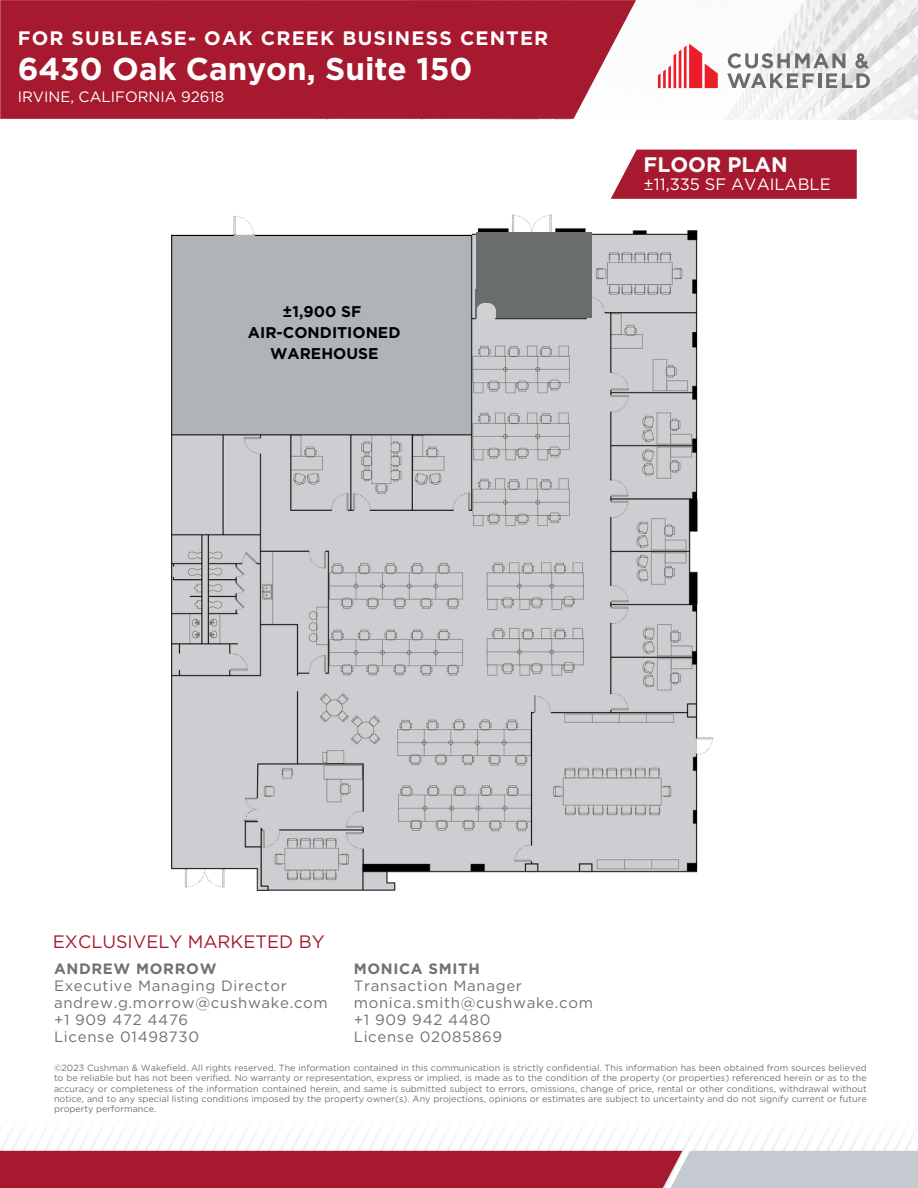
<style>
.page{position:relative;width:918px;height:1188px;background:#fff}
.page>*{position:absolute;margin:0;border:0;box-sizing:border-box;transform-origin:0 0}
.t1{font:700 31.5px "Gotham";color:#fff}
.t2{font:700 21px "Gotham";color:#fff}
.t3{font:700 19.5px "Gotham";letter-spacing:.06em;color:#fff}
.t4{font:18px "Gotham";color:#a6192e}
.t5{font:16.5px "Gotham";color:#fff}
.t6{font:700 15.6px/21.1px "Gotham";color:#000;text-align:center}
.t7{font:15px/16.8px "Gotham";letter-spacing:.045em;color:#707271}
.t8{font:15px "Gotham";color:#fff}
.t9{font:9px/10.2px "Gotham";letter-spacing:.005em;color:#707272;text-align:justify}
.s1{font-weight:700}
</style>
<div class="page">
<img style="left:0;top:1131px;width:918px;height:20px">
<svg style="left:0;top:1151px;width:918px;height:37px;background:#ae4859"></svg>
<img style="left:657px;top:0;width:261px;height:119px">
<svg style="left:0;top:0;width:636px;height:119px;background:#aa2438"></svg>
<svg style="left:658px;top:44px;width:60px;height:44px"></svg>
<svg style="left:727px;top:53px;width:143px;height:35px"></svg>
<div style="left:627px;top:150px;width:230px;height:49px;background:#a6192e"></div>
<img style="left:171px;top:167px;width:575px;height:723px">
<div style="left:476px;top:232px;width:116px;height:77px;background:#6a6d6d"></div>
<div style="left:496px;top:251px;width:96px;height:67px;background:#6a6d6d"></div>
<div style="left:476px;top:289px;width:5px;height:29px;background:#6a6d6d"></div>
<svg style="left:477px;top:303px;width:19px;height:17px"></svg>
<hr style="left:255px;top:235px;width:217px;height:1px;background:#000">
<hr style="left:172px;top:235px;width:62px;height:1px;background:#000">
<p class="t3" style="left:18px;top:26px;width:532px">FOR SUBLEASE- OAK CREEK BUSINESS CENTER</p>
<p class="t1" style="left:18px;top:50px;width:456px">6430 Oak Canyon, Suite 150</p>
<p class="t8" style="left:18px;top:88px;width:208px">IRVINE, CALIFORNIA 92618</p>
<h2 class="t6" style="left:248px;top:301px;width:154px">±1,900 SF<br>AIR-CONDITIONED<br>WAREHOUSE</h2>
<p class="t2" style="left:644px;top:151px;width:146px">FLOOR PLAN</p>
<h1 class="t5" style="left:644px;top:175px;width:189px">±11,335 SF AVAILABLE</h1>
<h3 class="t4" style="left:53px;top:930px;width:273px">EXCLUSIVELY MARKETED BY</h3>
<h4 class="t7" style="left:54px;top:961px;width:275px"><span class="s1">ANDREW MORROW<br></span>Executive Managing Director andrew.g.morrow@cushwake.com +1 909 472 4476<br>License 01498730</h4>
<h5 class="t7" style="left:354px;top:961px;width:241px"><span class="s1">MONICA SMITH<br></span>Transaction Manager monica.smith@cushwake.com +1 909 942 4480<br>License 02085869</h5>
<h4 class="t9" style="left:54px;top:1063px;width:814px">©2023 Cushman &amp; Wakefield. All rights reserved. The information contained in this communication is strictly confidential. This information has been obtained from sources believed to be reliable but has not been verified. No warranty or representation, express or implied, is made as to the condition of the property (or properties) referenced herein or as to the accuracy or completeness of the information contained herein, and same is submitted subject to errors, omissions, change of price, rental or other conditions, withdrawal without notice, and to any special listing conditions imposed by the property owner(s). Any projections, opinions or estimates are subject to uncertainty and do not signify current or future property performance.</h4>
</div>
